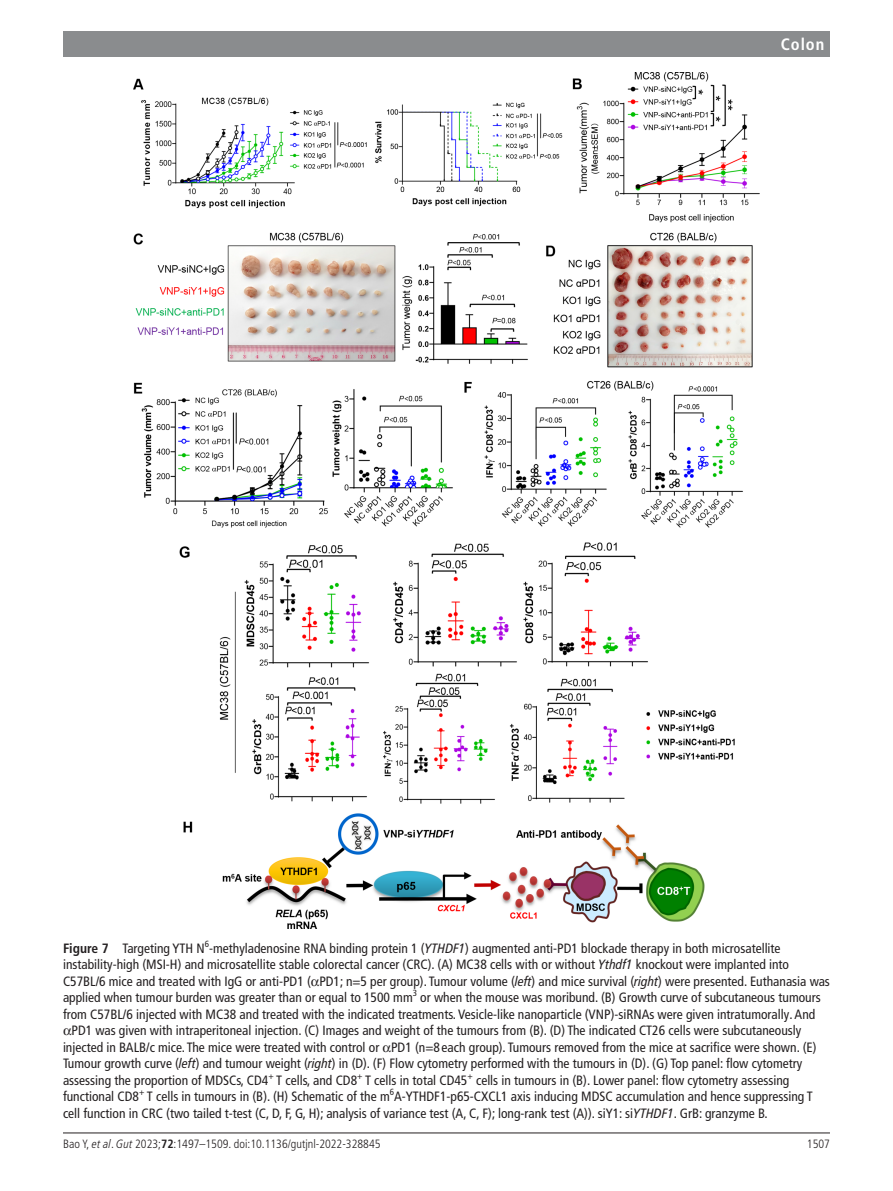
<style>
.page{position:relative;width:893px;height:1191px;background:#fff}
.page>*{position:absolute;margin:0;border:0;box-sizing:border-box;transform-origin:0 0}
.t1{font:700 condensed 16.5px "Frutiger LT Pro";letter-spacing:.055em;color:#fff}
.t2{font:condensed 13.5px "Frutiger LT Pro";color:#231f20}
.t3{font:300 condensed 12px "Frutiger LT Pro";color:#231f20}
.t4{font:condensed 9px "Frutiger LT Pro";color:#231f20}
.s1{font-style:italic}
.s2{font-weight:700}
</style>
<div class="page">
<hr style="left:63px;top:1132px;width:767px;height:1px;background:#231f20">
<div style="left:63px;top:31px;width:767px;height:25px;background:#8a8c8e"></div>
<img style="left:133px;top:72px;width:627px;height:856px">
<p class="t1" style="left:781px;top:34px;width:45px">Colon</p>
<p class="t4" style="left:205px;top:938px;width:6px">6</p>
<p class="t2" style="left:63px;top:956px;width:728px">instability-high (MSI-H) and microsatellite stable colorectal cancer (CRC). (A) MC38 cells with or without <span class="s1">Ythdf1</span> knockout were implanted into</p>
<p class="t2" style="left:63px;top:973px;width:768px">C57BL/6 mice and treated with IgG or anti-PD1 ( PD1; n=5 per group). Tumour volume (<span class="s1">left</span>) and mice survival (<span class="s1">right</span>) were presented. Euthanasia was</p>
<p class="t2" style="left:63px;top:989px;width:759px">applied when tumour burden was greater than or equal to 1500 mm<sup>3</sup> or when the mouse was moribund. (B) Growth curve of subcutaneous tumours</p>
<p class="t2" style="left:63px;top:1006px;width:754px">from C57BL/6 injected with MC38 and treated with the indicated treatments. Vesicle-like nanoparticle (VNP)-siRNAs were given intratumorally. And</p>
<p class="t2" style="left:72px;top:1022px;width:731px">PD1 was given with intraperitoneal injection. (C) Images and weight of the tumours from (B). (D) The indicated CT26 cells were subcutaneously</p>
<p class="t2" style="left:63px;top:1039px;width:755px">injected in BALB/c mice. The mice were treated with control or PD1 (n=8 each group). Tumours removed from the mice at sacrifice were shown. (E)</p>
<p class="t2" style="left:63px;top:1055px;width:741px">Tumour growth curve (<span class="s1">left</span>) and tumour weight (<span class="s1">right</span>) in (D). (F) Flow cytometry performed with the tumours in (D). (G) Top panel: flow cytometry</p>
<p class="t2" style="left:63px;top:1072px;width:728px">assessing the proportion of MDSCs, CD4<sup>+</sup> T cells, and CD8<sup>+</sup> T cells in total CD45<sup>+</sup> cells in tumours in (B). Lower panel: flow cytometry assessing</p>
<p class="t2" style="left:63px;top:1088px;width:751px">functional CD8<sup>+</sup> T cells in tumours in (B). (H) Schematic of the m<sup>6</sup>A-YTHDF1-p65-CXCL1 axis inducing MDSC accumulation and hence suppressing T</p>
<p class="t2" style="left:63px;top:1105px;width:706px">cell function in CRC (two tailed t-test (C, D, F, G, H); analysis of variance test (A, C, F); long-rank test (A)). siY1: si<span class="s1">YTHDF1</span>. GrB: granzyme B.</p>
<p class="t2" style="left:63px;top:940px;width:719px"><span class="s2">Figure 7</span> Targeting YTH N -methyladenosine RNA binding protein 1 (<span class="s1">YTHDF1</span>) augmented anti-PD1 blockade therapy in both microsatellite</p>
<p class="t3" style="left:63px;top:1136px;width:319px">Bao Y, <span class="s1">et al</span>. <span class="s1">Gut</span> 2023;<span class="s2">72</span>:1497–1509. doi:10.1136/gutjnl-2022-328845</p>
<p class="t3" style="left:807px;top:1136px;width:25px">1507</p>
</div>
